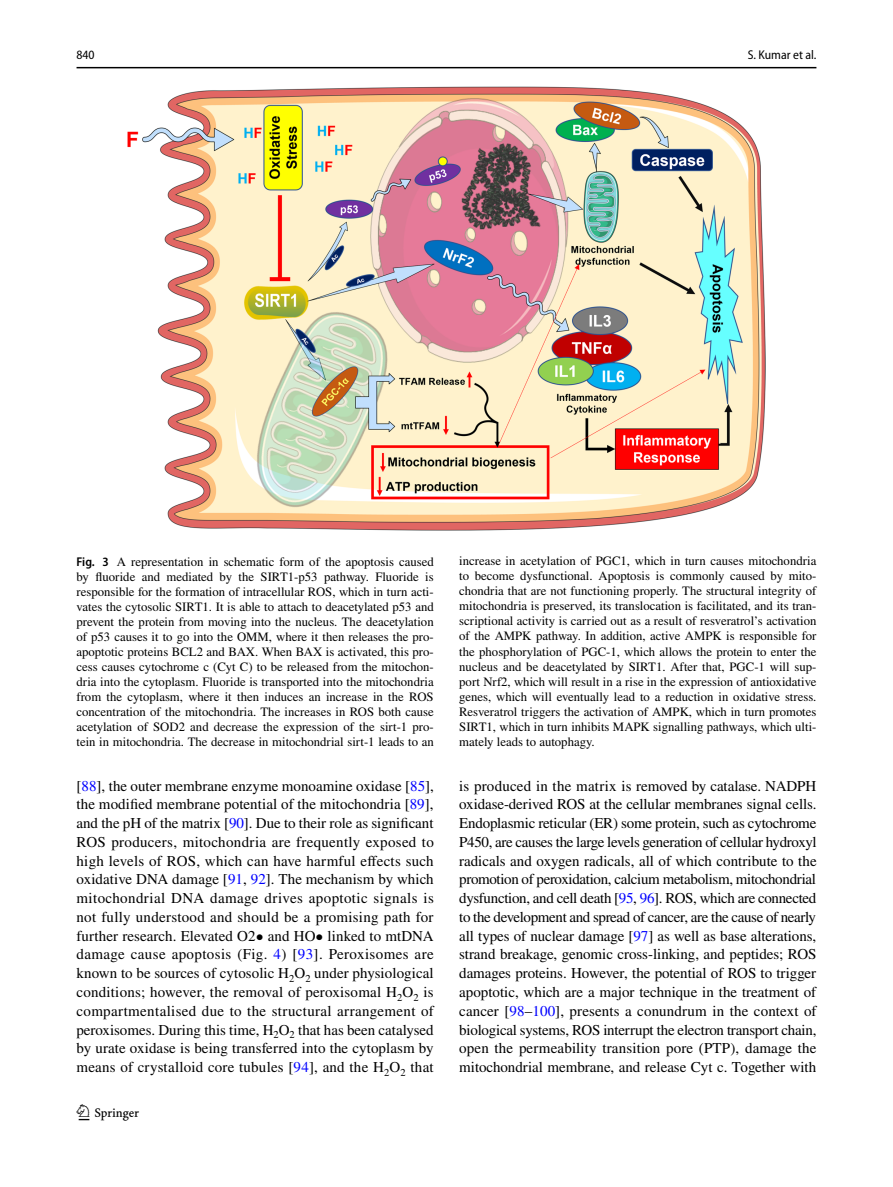
<style>
.page{position:relative;width:893px;height:1187px;background:#fff}
.page>*{position:absolute;margin:0;border:0;box-sizing:border-box;transform-origin:0 0}
.t1{font:22.5px "Springnew Regular 2";color:#000}
.t2{font:15px/18.8px "STIX";letter-spacing:.005em;color:#000;text-align:justify}
.t3{font:12.75px/15px "STIX";color:#000;text-align:justify}
.t4{font:semi-condensed 12.75px "Myriad Pro";color:#000}
.s1{font-family:"Myriad Pro";font-weight:600;font-stretch:semi-condensed}
.s2{color:#00f}
</style>
<div class="page">
<hr style="left:77px;top:67px;width:739px;height:1px;background:#000">
<img style="left:128px;top:87px;width:637px;height:443px">
<p class="t4" style="left:77px;top:48px;width:20px">840</p>
<p class="t4" style="left:748px;top:48px;width:70px">S. Kumar et al.</p>
<p class="t3" style="left:77px;top:554px;width:359px"><span class="s1">Fig. 3</span> A representation in schematic form of the apoptosis caused by fluoride and mediated by the SIRT1-p53 pathway. Fluoride is responsible for the formation of intracellular ROS, which in turn acti&shy;vates the cytosolic SIRT1. It is able to attach to deacetylated p53 and prevent the protein from moving into the nucleus. The deacetylation of p53 causes it to go into the OMM, where it then releases the pro&shy;apoptotic proteins BCL2 and BAX. When BAX is activated, this pro&shy;cess causes cytochrome c (Cyt C) to be released from the mitochon&shy;dria into the cytoplasm. Fluoride is transported into the mitochondria from the cytoplasm, where it then induces an increase in the ROS concentration of the mitochondria. The increases in ROS both cause acetylation of SOD2 and decrease the expression of the sirt-1 pro&shy;tein in mitochondria. The decrease in mitochondrial sirt-1 leads to an</p>
<p class="t3" style="left:459px;top:554px;width:359px">increase in acetylation of PGC1, which in turn causes mitochondria to become dysfunctional. Apoptosis is commonly caused by mito&shy;chondria that are not functioning properly. The structural integrity of mitochondria is preserved, its translocation is facilitated, and its tran&shy;scriptional activity is carried out as a result of resveratrol’s activation of the AMPK pathway. In addition, active AMPK is responsible for the phosphorylation of PGC-1, which allows the protein to enter the nucleus and be deacetylated by SIRT1. After that, PGC-1 will sup&shy;port Nrf2, which will result in a rise in the expression of antioxidative genes, which will eventually lead to a reduction in oxidative stress.<br>Resveratrol triggers the activation of AMPK, which in turn promotes SIRT1, which in turn inhibits MAPK signalling pathways, which ulti&shy;mately leads to autophagy.</p>
<p class="t2" style="left:77px;top:777px;width:359px">[<span class="s2">88</span>], the outer membrane enzyme monoamine oxidase [<span class="s2">85</span>], the modified membrane potential of the mitochondria [<span class="s2">89</span>], and the pH of the matrix [<span class="s2">90</span>]. Due to their role as significant ROS producers, mitochondria are frequently exposed to high levels of ROS, which can have harmful effects such oxidative DNA damage [<span class="s2">91</span>, <span class="s2">92</span>]. The mechanism by which mitochondrial DNA damage drives apoptotic signals is not fully understood and should be a promising path for further research. Elevated O2• and HO• linked to mtDNA damage cause apoptosis (Fig. <span class="s2">4</span>) [<span class="s2">93</span>]. Peroxisomes are known to be sources of cytosolic H<sub>2</sub>O<sub>2</sub> under physiological conditions; however, the removal of peroxisomal H<sub>2</sub>O<sub>2</sub> is compartmentalised due to the structural arrangement of peroxisomes. During this time, H<sub>2</sub>O<sub>2</sub> that has been catalysed by urate oxidase is being transferred into the cytoplasm by means of crystalloid core tubules [<span class="s2">94</span>], and the H<sub>2</sub>O<sub>2</sub> that</p>
<p class="t2" style="left:459px;top:777px;width:359px">is produced in the matrix is removed by catalase. NADPH oxidase-derived ROS at the cellular membranes signal cells.<br>Endoplasmic reticular (ER) some protein, such as cytochrome P450, are causes the large levels generation of cellular hydroxyl radicals and oxygen radicals, all of which contribute to the promotion of peroxidation, calcium metabolism, mitochondrial dysfunction, and cell death [<span class="s2">95</span>, <span class="s2">96</span>]. ROS, which are connected to the development and spread of cancer, are the cause of nearly all types of nuclear damage [<span class="s2">97</span>] as well as base alterations, strand breakage, genomic cross-linking, and peptides; ROS damages proteins. However, the potential of ROS to trigger apoptotic, which are a major technique in the treatment of cancer [<span class="s2">98</span>–<span class="s2">100</span>], presents a conundrum in the context of biological systems, ROS interrupt the electron transport chain, open the permeability transition pore (PTP), damage the mitochondrial membrane, and release Cyt c. Together with</p>
<h1 class="t1" style="left:79px;top:1104px;width:62px">1 3</h1>
</div>
